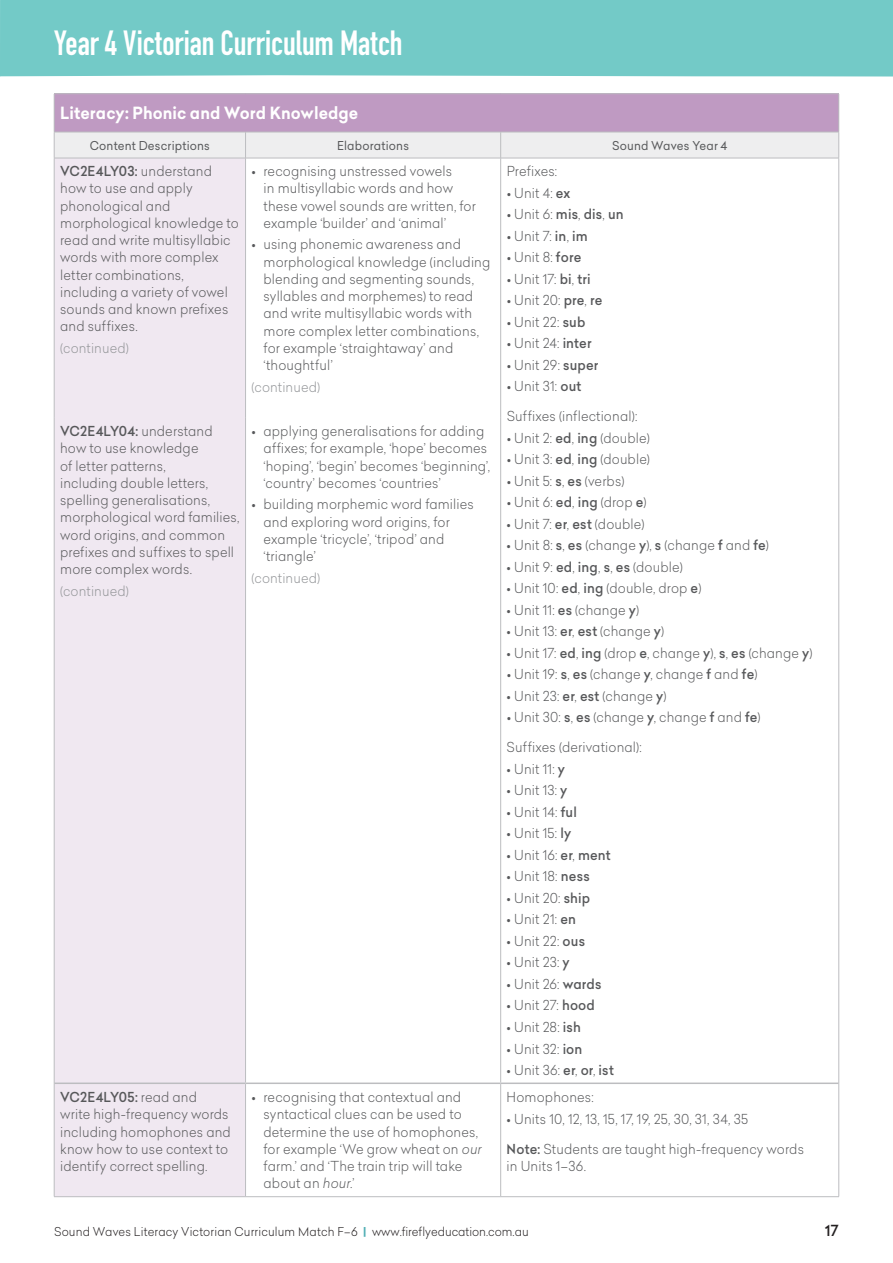
<style>
.page{position:relative;width:893px;height:1263px;background:#fff}
.page>*{position:absolute;margin:0;border:0;box-sizing:border-box;transform-origin:0 0}
.t1{font:34.5px "DIN Engschrift Std";color:#fff;scale:.95 1}
.t2{font:700 16.5px "Celias";letter-spacing:.005em;color:#fff;scale:.95 1}
.t3{font:500 15px "Celias";color:#231f20;scale:.95 1}
.t4{font:300 13.5px/17.2px "Celias";letter-spacing:.01em;color:#57585a;scale:.95 1}
.t5{font:300 13.5px "Celias";letter-spacing:.01em;color:#939598;scale:.95 1}
.t6{font:300 12px "Celias";letter-spacing:.01em;color:#231f20;scale:.95 1}
.t7{font:12px "Celias";letter-spacing:.015em;color:#57585a;scale:.95 1}
.s1{font-weight:500}
.s2{font-style:italic}
.s3{font-weight:700;color:#50aeb4}
</style>
<div class="page">
<div style="left:0;top:0;width:893px;height:77px;background:#73cac7"></div>
<div style="left:54px;top:94px;width:785px;height:38px;background:#bf9ac2"></div>
<div style="left:55px;top:159px;width:190px;height:1037px;background:#f0e8f1"></div>
<hr style="left:54px;top:417px;width:1px;height:666px;background:#bcbdc0">
<hr style="left:245px;top:417px;width:1px;height:665px;background:#bcbdc0">
<hr style="left:500px;top:417px;width:1px;height:665px;background:#bcbdc0">
<hr style="left:54px;top:1082px;width:192px;height:2px;background:#bcbdc0">
<hr style="left:246px;top:1082px;width:255px;height:2px;background:#bcbdc0">
<hr style="left:54px;top:1196px;width:192px;height:1px;background:#bcbdc0">
<hr style="left:246px;top:1196px;width:255px;height:1px;background:#bcbdc0">
<hr style="left:501px;top:1196px;width:338px;height:1px;background:#bcbdc0">
<hr style="left:54px;top:93px;width:192px;height:1px;background:#bcbdc0">
<hr style="left:54px;top:94px;width:1px;height:38px;background:#bcbdc0">
<hr style="left:246px;top:93px;width:255px;height:1px;background:#bcbdc0">
<hr style="left:501px;top:93px;width:338px;height:1px;background:#bcbdc0">
<hr style="left:838px;top:94px;width:1px;height:38px;background:#bcbdc0">
<svg style="left:54px;top:132px;width:785px;height:26px;background:#ebebec"></svg>
<hr style="left:54px;top:158px;width:192px;height:1px;background:#bcbdc0">
<hr style="left:54px;top:158px;width:1px;height:259px;background:#bcbdc0">
<hr style="left:246px;top:158px;width:255px;height:1px;background:#bcbdc0">
<hr style="left:245px;top:158px;width:1px;height:259px;background:#bcbdc0">
<hr style="left:501px;top:158px;width:338px;height:1px;background:#bcbdc0">
<hr style="left:500px;top:158px;width:1px;height:259px;background:#bcbdc0">
<hr style="left:838px;top:158px;width:1px;height:259px;background:#bcbdc0">
<hr style="left:838px;top:417px;width:1px;height:666px;background:#bcbdc0">
<hr style="left:54px;top:1083px;width:1px;height:113px;background:#bcbdc0">
<hr style="left:245px;top:1084px;width:1px;height:112px;background:#bcbdc0">
<hr style="left:500px;top:1084px;width:1px;height:112px;background:#bcbdc0">
<hr style="left:838px;top:1083px;width:1px;height:113px;background:#bcbdc0">
<hr style="left:501px;top:1082px;width:338px;height:2px;background:#bcbdc0">
<h1 class="t1" style="left:54px;top:23px;width:368px">Year 4 Victorian Curriculum Match</h1>
<p class="t2" style="left:60px;top:101px;width:315px">Literacy: Phonic and Word Knowledge</p>
<p class="t7" style="left:90px;top:137px;width:128px">Content Descriptions</p>
<p class="t7" style="left:337px;top:137px;width:77px">Elaborations</p>
<p class="t7" style="left:612px;top:137px;width:123px">Sound Waves Year 4</p>
<p class="t4" style="left:60px;top:162px;width:190px"><span class="s1">VC2E4LY03:</span> understand how to use and apply phonological and morphological knowledge to read and write multisyllabic words with more complex letter combinations, including a variety of vowel sounds and known prefixes and suffixes.</p>
<p class="t5" style="left:60px;top:339px;width:74px">(continued)</p>
<p class="t4" style="left:507px;top:162px;width:55px">Prefixes:</p>
<p class="t4" style="left:507px;top:184px;width:69px">• Unit 4: <span class="s1">ex</span></p>
<p class="t4" style="left:507px;top:205px;width:125px">• Unit 6: <span class="s1">mis</span>, <span class="s1">dis</span>, <span class="s1">un</span></p>
<p class="t4" style="left:507px;top:227px;width:87px">• Unit 7: <span class="s1">in</span>, <span class="s1">im</span></p>
<p class="t4" style="left:507px;top:248px;width:80px">• Unit 8: <span class="s1">fore</span></p>
<p class="t4" style="left:507px;top:270px;width:90px">• Unit 17: <span class="s1">bi</span>, <span class="s1">tri</span></p>
<p class="t4" style="left:507px;top:291px;width:102px">• Unit 20: <span class="s1">pre</span>, <span class="s1">re</span></p>
<p class="t4" style="left:507px;top:313px;width:84px">• Unit 22: <span class="s1">sub</span></p>
<p class="t4" style="left:507px;top:334px;width:91px">• Unit 24: <span class="s1">inter</span></p>
<p class="t4" style="left:507px;top:356px;width:98px">• Unit 29: <span class="s1">super</span></p>
<p class="t4" style="left:507px;top:377px;width:80px">• Unit 31: <span class="s1">out</span></p>
<p class="t4" style="left:507px;top:407px;width:139px">Suffixes (inflectional):</p>
<p class="t4" style="left:507px;top:429px;width:152px">• Unit 2: <span class="s1">ed</span>, <span class="s1">ing</span> (double)</p>
<p class="t4" style="left:507px;top:450px;width:152px">• Unit 3: <span class="s1">ed</span>, <span class="s1">ing</span> (double)</p>
<p class="t4" style="left:507px;top:472px;width:125px">• Unit 5: <span class="s1">s</span>, <span class="s1">es</span> (verbs)</p>
<p class="t4" style="left:507px;top:493px;width:149px">• Unit 6: <span class="s1">ed</span>, <span class="s1">ing</span> (drop <span class="s1">e</span>)</p>
<p class="t4" style="left:507px;top:515px;width:146px">• Unit 7: <span class="s1">er</span>, <span class="s1">est</span> (double)</p>
<p class="t4" style="left:507px;top:536px;width:278px">• Unit 8: <span class="s1">s</span>, <span class="s1">es</span> (change <span class="s1">y</span>), <span class="s1">s</span> (change <span class="s1">f</span> and <span class="s1">fe</span>)</p>
<p class="t4" style="left:507px;top:558px;width:187px">• Unit 9: <span class="s1">ed</span>, <span class="s1">ing</span>, <span class="s1">s</span>, <span class="s1">es</span> (double)</p>
<p class="t4" style="left:507px;top:579px;width:206px">• Unit 10: <span class="s1">ed</span>, <span class="s1">ing</span> (double, drop <span class="s1">e</span>)</p>
<p class="t4" style="left:507px;top:601px;width:141px">• Unit 11: <span class="s1">es</span> (change <span class="s1">y</span>)</p>
<p class="t4" style="left:507px;top:622px;width:167px">• Unit 13: <span class="s1">er</span>, <span class="s1">est</span> (change <span class="s1">y</span>)</p>
<p class="t4" style="left:507px;top:644px;width:324px">• Unit 17: <span class="s1">ed</span>, <span class="s1">ing</span> (drop <span class="s1">e</span>, change <span class="s1">y</span>), <span class="s1">s</span>, <span class="s1">es</span> (change <span class="s1">y</span>)</p>
<p class="t4" style="left:507px;top:665px;width:265px">• Unit 19: <span class="s1">s</span>, <span class="s1">es</span> (change <span class="s1">y</span>, change <span class="s1">f</span> and <span class="s1">fe</span>)</p>
<p class="t4" style="left:507px;top:687px;width:170px">• Unit 23: <span class="s1">er</span>, <span class="s1">est</span> (change <span class="s1">y</span>)</p>
<p class="t4" style="left:507px;top:708px;width:269px">• Unit 30: <span class="s1">s</span>, <span class="s1">es</span> (change <span class="s1">y</span>, change <span class="s1">f</span> and <span class="s1">fe</span>)</p>
<p class="t4" style="left:507px;top:738px;width:144px">Suffixes (derivational):</p>
<p class="t4" style="left:507px;top:760px;width:63px">• Unit 11: <span class="s1">y</span></p>
<p class="t4" style="left:507px;top:781px;width:66px">• Unit 13: <span class="s1">y</span></p>
<p class="t4" style="left:507px;top:803px;width:75px">• Unit 14: <span class="s1">ful</span></p>
<p class="t4" style="left:507px;top:824px;width:69px">• Unit 15: <span class="s1">ly</span></p>
<p class="t4" style="left:507px;top:846px;width:111px">• Unit 16: <span class="s1">er</span>, <span class="s1">ment</span></p>
<p class="t4" style="left:507px;top:867px;width:89px">• Unit 18: <span class="s1">ness</span></p>
<p class="t4" style="left:507px;top:889px;width:90px">• Unit 20: <span class="s1">ship</span></p>
<p class="t4" style="left:507px;top:910px;width:75px">• Unit 21: <span class="s1">en</span></p>
<p class="t4" style="left:507px;top:932px;width:84px">• Unit 22: <span class="s1">ous</span></p>
<p class="t4" style="left:507px;top:953px;width:68px">• Unit 23: <span class="s1">y</span></p>
<p class="t4" style="left:507px;top:975px;width:101px">• Unit 26: <span class="s1">wards</span></p>
<p class="t4" style="left:507px;top:996px;width:94px">• Unit 27: <span class="s1">hood</span></p>
<p class="t4" style="left:507px;top:1018px;width:80px">• Unit 28: <span class="s1">ish</span></p>
<p class="t4" style="left:507px;top:1039px;width:81px">• Unit 32: <span class="s1">ion</span></p>
<p class="t4" style="left:507px;top:1061px;width:114px">• Unit 36: <span class="s1">er</span>, <span class="s1">or</span>, <span class="s1">ist</span></p>
<p class="t4" style="left:264px;top:162px;width:225px;text-indent:-12px">• recognising unstressed vowels<br>in multisyllabic words and how these vowel sounds are written, for example ‘builder’ and ‘animal’</p>
<p class="t4" style="left:264px;top:235px;width:240px;text-indent:-12px">• using phonemic awareness and morphological knowledge (including blending and segmenting sounds, syllables and morphemes) to read and write multisyllabic words with more complex letter combinations, for example ‘straightaway’ and ‘thoughtful’</p>
<p class="t5" style="left:252px;top:377px;width:74px">(continued)</p>
<p class="t4" style="left:264px;top:422px;width:240px;text-indent:-12px">• applying generalisations for adding affixes; for example, ‘hope’ becomes ‘hoping’, ‘begin’ becomes ‘beginning’, ‘country’ becomes ‘countries’</p>
<p class="t4" style="left:264px;top:495px;width:223px;text-indent:-12px">• building morphemic word families and exploring word origins, for example ‘tricycle’, ‘tripod’ and ‘triangle’</p>
<p class="t5" style="left:251px;top:568px;width:74px">(continued)</p>
<p class="t4" style="left:60px;top:422px;width:190px"><span class="s1">VC2E4LY04:</span> understand how to use knowledge<br>of letter patterns,<br>including double letters, spelling generalisations, morphological word families, word origins, and common prefixes and suffixes to spell more complex words.</p>
<p class="t5" style="left:60px;top:581px;width:74px">(continued)</p>
<p class="t4" style="left:60px;top:1088px;width:181px"><span class="s1">VC2E4LY05:</span> read and<br>write high-frequency words including homophones and know how to use context to identify correct spelling.</p>
<p class="t4" style="left:264px;top:1088px;width:231px;text-indent:-12px">• recognising that contextual and syntactical clues can be used to determine the use of homophones, for example ‘We grow wheat on <span class="s2">our </span>farm.’ and ‘The train trip will take about an <span class="s2">hour</span>.’</p>
<p class="t4" style="left:507px;top:1088px;width:93px">Homophones:</p>
<p class="t4" style="left:507px;top:1110px;width:256px">• Units 10, 12, 13, 15, 17, 19, 25, 30, 31, 34, 35</p>
<p class="t4" style="left:507px;top:1140px;width:314px"><span class="s1">Note:</span> Students are taught high-frequency words in Units 1–36.</p>
<p class="t6" style="left:54px;top:1223px;width:501px">Sound Waves Literacy Victorian Curriculum Match F–6 <span class="s3">|</span> www.fireflyeducation.com.au</p>
<p class="t3" style="left:825px;top:1220px;width:16px">17</p>
</div>
